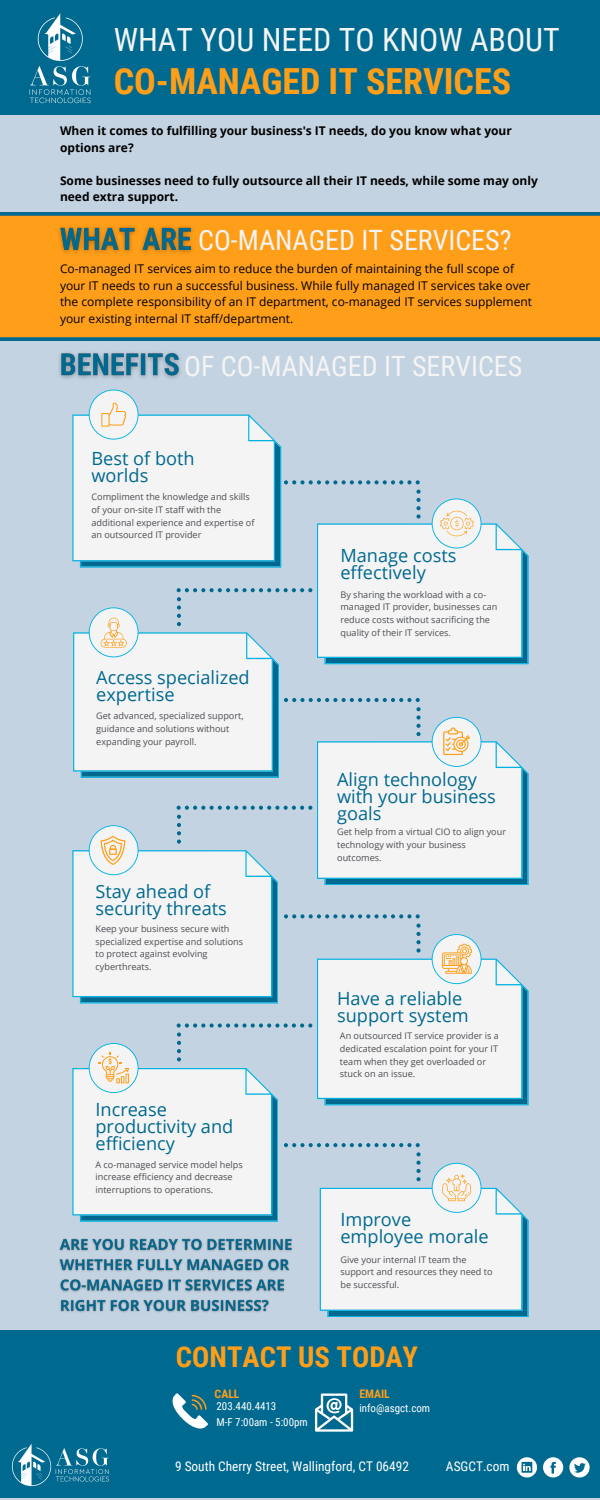
<style>
.page{position:relative;width:600px;height:1500px;background:#c4d3e2}
.page>*{position:absolute;margin:0;border:0;box-sizing:border-box;transform-origin:0 0}
.t1{font:700 36px "Roboto Condensed";color:#ff9e18}
.t2{font:32px "Roboto Condensed";color:#f4f4f4}
.t3{font:700 28.6px "Roboto Condensed";color:#ff9e18}
.t4{font:28px "Roboto Condensed";color:#f4f4f4}
.t5{font:18.2px/17px "Open Sans";color:#00698f}
.t6{font:13.4px "Roboto Condensed";color:#fff}
.t7{font:12px/16.5px "Open Sans";color:#000}
.t8{font:700 12px/16.5px "Open Sans";color:#000}
.t9{font:700 11.7px "Roboto Condensed";color:#ff9e18}
.t10{font:11px/15.3px "Roboto Condensed";color:#fff}
.t11{font:9.1px/12.8px "Open Sans";color:#4a4e54}
</style>
<div class="page">
<div style="left:0;top:1331px;width:600px;height:167px;background:#00698f"></div>
<div style="left:0;top:0;width:600px;height:115px;background:#00698f"></div>
<img style="left:29px;top:13px;width:62px;height:91px">
<div style="left:0;top:213px;width:600px;height:127px;background:#ff9e18"></div>
<svg style="left:72px;top:392px;width:457px;height:925px"></svg>
<img style="left:52px;top:215px;width:154px;height:51px">
<img style="left:59px;top:352px;width:122px;height:40px">
<img style="left:59px;top:1230px;width:237px;height:87px">
<svg style="left:543px;top:1457px;width:20px;height:21px"></svg>
<svg style="left:517px;top:1457px;width:20px;height:21px"></svg>
<svg style="left:569px;top:1457px;width:21px;height:21px"></svg>
<svg style="left:315px;top:1394px;width:38px;height:38px"></svg>
<svg style="left:172px;top:1393px;width:36px;height:36px"></svg>
<img style="left:11px;top:1443px;width:98px;height:44px">
<h2 class="t2" style="left:114px;top:22px;width:448px">WHAT YOU NEED TO KNOW ABOUT</h2>
<h1 class="t1" style="left:114px;top:60px;width:399px">CO-MANAGED IT SERVICES</h1>
<h3 class="t8" style="left:60px;top:122px;width:453px">When it comes to fulfilling your business's IT needs, do you know what your options are?</h3>
<h3 class="t8" style="left:60px;top:172px;width:479px">Some businesses need to fully outsource all their IT needs, while some may only need extra support.</h3>
<h3 class="t4" style="left:198px;top:224px;width:315px">CO-MANAGED IT SERVICES?</h3>
<p class="t7" style="left:60px;top:260px;width:474px">Co-managed IT services aim to reduce the burden of maintaining the full scope of your IT needs to run a successful business. While fully managed IT services take over the complete responsibility of an IT department, co-managed IT services supplement your existing internal IT staff/department.</p>
<h3 class="t4" style="left:184px;top:350px;width:340px">OF CO-MANAGED IT SERVICES</h3>
<h3 class="t5" style="left:91px;top:450px;width:105px">Best of both worlds</h3>
<p class="t11" style="left:91px;top:490px;width:164px">Compliment the knowledge and skills of your on-site IT staff with the additional experience and expertise of an outsourced IT provider</p>
<h3 class="t5" style="left:96px;top:669px;width:155px">Access specialized expertise</h3>
<p class="t11" style="left:96px;top:709px;width:149px">Get advanced, specialized support, guidance and solutions without expanding your payroll.</p>
<h3 class="t5" style="left:95px;top:882px;width:133px">Stay ahead of security threats</h3>
<p class="t11" style="left:95px;top:922px;width:149px">Keep your business secure with specialized expertise and solutions to protect against evolving cyberthreats.</p>
<h3 class="t5" style="left:95px;top:1100px;width:139px">Increase productivity and efficiency</h3>
<p class="t11" style="left:95px;top:1158px;width:149px">A co-managed service model helps increase efficiency and decrease interruptions to operations.</p>
<h3 class="t5" style="left:340px;top:547px;width:118px">Manage costs effectively</h3>
<p class="t11" style="left:340px;top:588px;width:159px">By sharing the workload with a co&shy;managed IT provider, businesses can reduce costs without sacrificing the quality of their IT services.</p>
<h3 class="t5" style="left:337px;top:770px;width:160px">Align technology with your business goals</h3>
<p class="t11" style="left:337px;top:825px;width:170px">Get help from a virtual CIO to align your technology with your business outcomes.</p>
<h3 class="t5" style="left:337px;top:989px;width:133px">Have a reliable support system</h3>
<p class="t11" style="left:340px;top:1029px;width:161px">An outsourced IT service provider is a dedicated escalation point for your IT team when they get overloaded or stuck on an issue.</p>
<h3 class="t5" style="left:340px;top:1211px;width:150px">Improve employee morale</h3>
<p class="t11" style="left:340px;top:1253px;width:154px">Give your internal IT team the support and resources they need to be successful.</p>
<h3 class="t3" style="left:176px;top:1340px;width:244px">CONTACT US TODAY</h3>
<p class="t9" style="left:215px;top:1388px;width:26px">CALL</p>
<p class="t9" style="left:359px;top:1388px;width:32px">EMAIL</p>
<p class="t10" style="left:217px;top:1399px;width:93px">203.440.4413<br>M-F 7:00am - 5:00pm</p>
<p class="t10" style="left:359px;top:1400px;width:72px">info@asgct.com</p>
<h3 class="t6" style="left:175px;top:1459px;width:235px">9 South Cherry Street, Wallingford, CT 06492</h3>
<h3 class="t6" style="left:446px;top:1459px;width:65px">ASGCT.com</h3>
</div>
